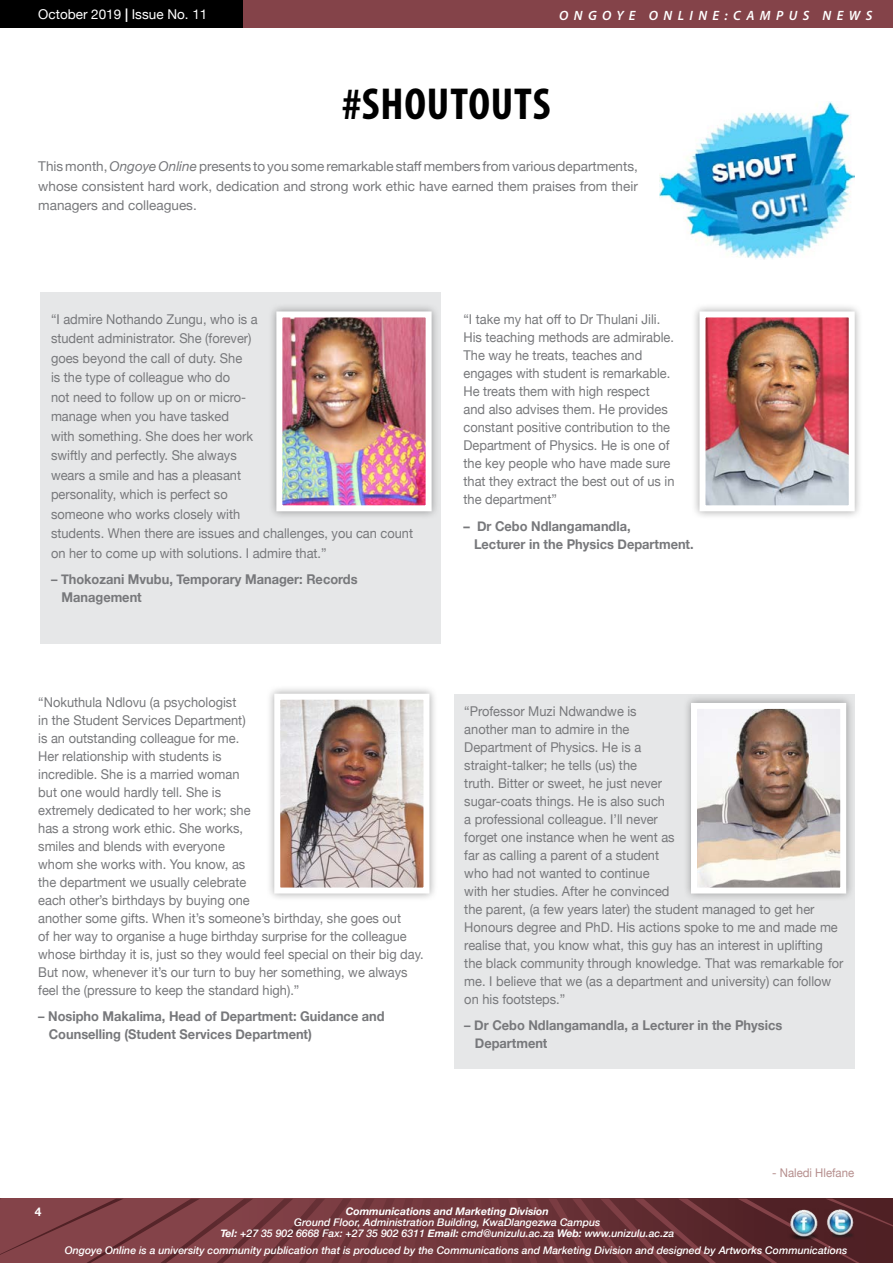
<style>
.page{position:relative;width:893px;height:1263px;background:#fff}
.page>*{position:absolute;margin:0;border:0;box-sizing:border-box;transform-origin:0 0}
.t1{font:700 condensed 45px "Myriad Pro";letter-spacing:.02em;color:#000}
.t2{font:13.5px/18px "Helvetica Neue";color:#77787b;scale:.95 1}
.t3{font:700 13.5px/18px "Helvetica Neue";color:#77787b;scale:.95 1}
.t4{font:13.5px/19.5px "Helvetica Neue";color:#77787b;text-align:justify}
.t5{font:italic 600 13.5px "Myriad Pro";letter-spacing:.4em;color:#fff}
.t6{font:13.5px "Helvetica Neue";color:#fff}
.t7{font:12px "Helvetica Neue";color:#b58e8d;scale:.95 1}
.t8{font:700 12px "Helvetica Neue";color:#fff}
.t9{font:italic 500 10.5px/11.2px "Helvetica Neue";color:#fff;text-align:center}
.t10{font:italic 700 10.5px "Helvetica Neue";color:#fff}
.s1{font-weight:700}
.s2{font-style:italic}
.s3{font-weight:500}
</style>
<div class="page">
<div style="left:0;top:1px;width:893px;height:27px;background:#844349"></div>
<div style="left:0;top:1px;width:242px;height:27px;background:#000"></div>
<svg style="left:0;top:1199px;width:893px;height:64px;background:#6f353a"></svg>
<img style="left:788px;top:1209px;width:30px;height:31px">
<img style="left:824px;top:1210px;width:31px;height:29px">
<div style="left:40px;top:292px;width:401px;height:352px;background:#e6e7e8"></div>
<div style="left:454px;top:694px;width:401px;height:374px;background:#e6e7e8"></div>
<div style="left:691px;top:303px;width:172px;height:216px;background:#000;opacity:.35"></div>
<img style="left:706px;top:318px;width:142px;height:186px">
<div style="left:699px;top:311px;width:156px;height:200px;border:6px solid #fff"></div>
<div style="left:266px;top:685px;width:172px;height:217px;background:#000;opacity:.35"></div>
<img style="left:281px;top:701px;width:141px;height:185px">
<div style="left:274px;top:694px;width:155px;height:199px;border:6px solid #fff"></div>
<div style="left:268px;top:303px;width:172px;height:216px;background:#000;opacity:.35"></div>
<img style="left:283px;top:318px;width:142px;height:186px">
<div style="left:276px;top:311px;width:156px;height:200px;border:6px solid #fff"></div>
<div style="left:682px;top:694px;width:173px;height:208px;background:#000;opacity:.35"></div>
<img style="left:698px;top:710px;width:141px;height:176px">
<div style="left:691px;top:703px;width:155px;height:190px;border:6px solid #fff"></div>
<img style="left:659px;top:102px;width:196px;height:158px">
<p class="t6" style="left:38px;top:4px;width:171px">October 2019 <span class="s1">|</span> Issue No. 11</p>
<p class="t5" style="left:559px;top:6px;width:315px">ONGOYE ONLINE:CAMPUS NEWS</p>
<h1 class="t1" style="left:342px;top:75px;width:210px">#SHOUTOUTS</h1>
<p class="t4" style="left:38px;top:158px;width:601px">This month, <span class="s2">Ongoye Online</span> presents to you some remarkable staff members from various departments, whose consistent hard work, dedication and strong work ethic have earned them praises from their managers and colleagues.</p>
<p class="t2" style="left:51px;top:310px;width:383px;line-height:19.5px">“I admire Nothando Zungu, who is a<br>student administrator. She (forever)<br>goes beyond the call of duty. She<br>is the type of colleague who do<br>not need to follow up on or micro-<br>manage when you have tasked<br>with something. She does her work<br>swiftly and perfectly. She always<br>wears a smile and has a pleasant<br>personality, which is perfect so<br>someone who works closely with<br>students. When there are issues and challenges, you can count on her to come up with solutions. I admire that.”</p>
<p class="t3" style="left:62px;top:571px;width:313px;text-indent:-11px"><span class="s3">–</span> Thokozani Mvubu, Temporary Manager: Records<br>Management</p>
<p class="t2" style="left:38px;top:693px;width:407px">“Nokuthula Ndlovu (a psychologist<br>in the Student Services Department)<br>is an outstanding colleague for me.<br>Her relationship with students is<br>incredible. She is a married woman<br>but one would hardly tell. She is<br>extremely dedicated to her work; she<br>has a strong work ethic. She works,<br>smiles and blends with everyone<br>whom she works with. You know, as<br>the department we usually celebrate<br>each other’s birthdays by buying one<br>another some gifts. When it’s someone’s birthday, she goes out<br>of her way to organise a huge birthday surprise for the colleague whose birthday it is, just so they would feel special on their big day.<br>But now, whenever it’s our turn to buy her something, we always feel the (pressure to keep the standard high).”</p>
<p class="t3" style="left:49px;top:1007px;width:355px;text-indent:-11px"><span class="s3">–</span> Nosipho Makalima, Head of Department: Guidance and<br>Counselling (Student Services Department)</p>
<p class="t2" style="left:463px;top:311px;width:224px">“I take my hat off to Dr Thulani Jili.<br>His teaching methods are admirable.<br>The way he treats, teaches and engages with student is remarkable.<br>He treats them with high respect and also advises them. He provides constant positive contribution to the<br>Department of Physics. He is one of the key people who have made sure that they extract the best out of us in the department”</p>
<p class="t3" style="left:474px;top:517px;width:233px;text-indent:-10px">– Dr Cebo Ndlangamandla,<br>Lecturer in the Physics Department.</p>
<p class="t2" style="left:464px;top:703px;width:401px">“Professor Muzi Ndwandwe is<br>another man to admire in the<br>Department of Physics. He is a<br>straight-talker; he tells (us) the<br>truth. Bitter or sweet, he just never<br>sugar-coats things. He is also such<br>a professional colleague. I’ll never<br>forget one instance when he went as<br>far as calling a parent of a student<br>who had not wanted to continue<br>with her studies. After he convinced<br>the parent, (a few years later) the student managed to get her Honours degree and PhD. His actions spoke to me and made me realise that, you know what, this guy has an interest in uplifting the black community through knowledge. That was remarkable for me. I believe that we (as a department and university) can follow on his footsteps.”</p>
<p class="t3" style="left:475px;top:1017px;width:325px;text-indent:-11px"><span class="s3">–</span> Dr Cebo Ndlangamandla, a Lecturer in the Physics<br>Department</p>
<p class="t7" style="left:772px;top:1164px;width:88px">- Naledi Hlefane</p>
<p class="t8" style="left:35px;top:1202px;width:8px">4</p>
<p class="t10" style="left:346px;top:1203px;width:205px">Communications and Marketing Division</p>
<p class="t9" style="left:220px;top:1216px;width:455px">Ground Floor, Administration Building, KwaDlangezwa Campus<br><span class="s1">Tel:</span> +27 35 902 6668 Fax: +27 35 902 6311 <span class="s1">Email:</span> cmd@unizulu.ac.za <span class="s1">Web:</span> www.unizulu.ac.za</p>
<p class="t9" style="left:65px;top:1244px;width:784px">Ongoye Online is a university community publication that is produced by the Communications and Marketing Division and designed by Artworks Communications</p>
</div>
